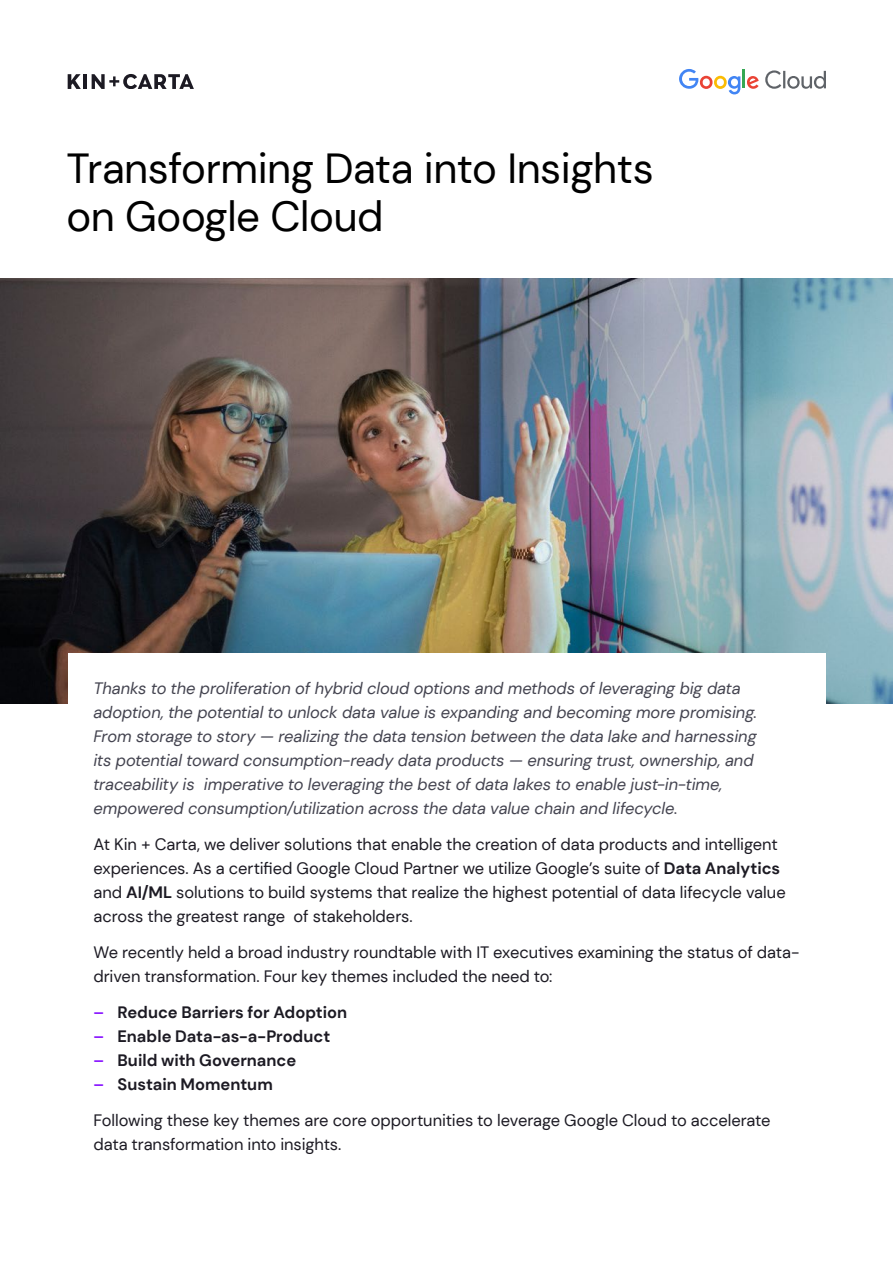
<style>
.page{position:relative;width:893px;height:1263px;background:#fff}
.page>*{position:absolute;margin:0;border:0;box-sizing:border-box;transform-origin:0 0}
.t1{font:42px/48px "DM Sans";letter-spacing:-.01em;color:#000}
.Body{font:16.5px/24px "DM Sans";letter-spacing:-.005em;color:#1c1a23}
.Intro_paragraph{font:italic 16.5px/24px "DM Sans";letter-spacing:-.005em;color:#444450}
.Bullets{font:700 16.5px "DM Sans";color:#1c1a23}
.s1{font-weight:700}
.s2{font-weight:500;color:#7f00ff}
</style>
<div class="page">
<hr style="left:83px;top:74px;width:4px;height:15px;background:#1c1a23">
<svg style="left:68px;top:74px;width:13px;height:15px"></svg>
<svg style="left:92px;top:74px;width:102px;height:15px"></svg>
<svg style="left:765px;top:70px;width:61px;height:19px"></svg>
<svg style="left:679px;top:69px;width:61px;height:25px"></svg>
<hr style="left:742px;top:70px;width:3px;height:18px;background:#34a853">
<svg style="left:747px;top:76px;width:12px;height:13px"></svg>
<img style="left:0;top:279px;width:893px;height:424px">
<div style="left:68px;top:652px;width:757px;height:105px;background:#fff"></div>
<h1 class="t1" style="left:66px;top:144px;width:589px">Transforming Data into Insights on Google Cloud</h1>
<p class="Intro_paragraph" style="left:93px;top:676px;width:665px">Thanks to the proliferation of hybrid cloud options and methods of leveraging big data adoption, the potential to unlock data value is expanding and becoming more promising.<br>From storage to story — realizing the data tension between the data lake and harnessing its potential toward consumption-ready data products — ensuring trust, ownership, and traceability is imperative to leveraging the best of data lakes to enable just-in-time, empowered consumption/utilization across the data value chain and lifecycle.</p>
<p class="Body" style="left:93px;top:832px;width:694px">At Kin + Carta, we deliver solutions that enable the creation of data products and intelligent experiences. As a certified Google Cloud Partner we utilize Google’s suite of <span class="s1">Data Analytics </span>and <span class="s1">AI/ML</span> solutions to build systems that realize the highest potential of data lifecycle value across the greatest range of stakeholders.</p>
<p class="Body" style="left:93px;top:940px;width:707px">We recently held a broad industry roundtable with IT executives examining the status of data&shy;driven transformation. Four key themes included the need to:</p>
<p class="Bullets" style="left:93px;top:1002px;width:255px"><span class="s2">–</span> Reduce Barriers for Adoption</p>
<p class="Bullets" style="left:93px;top:1026px;width:238px"><span class="s2">–</span> Enable Data-as-a-Product</p>
<p class="Bullets" style="left:93px;top:1050px;width:204px"><span class="s2">–</span> Build with Governance</p>
<p class="Bullets" style="left:93px;top:1074px;width:181px"><span class="s2">–</span> Sustain Momentum</p>
<p class="Body" style="left:93px;top:1108px;width:679px">Following these key themes are core opportunities to leverage Google Cloud to accelerate data transformation into insights.</p>
</div>
